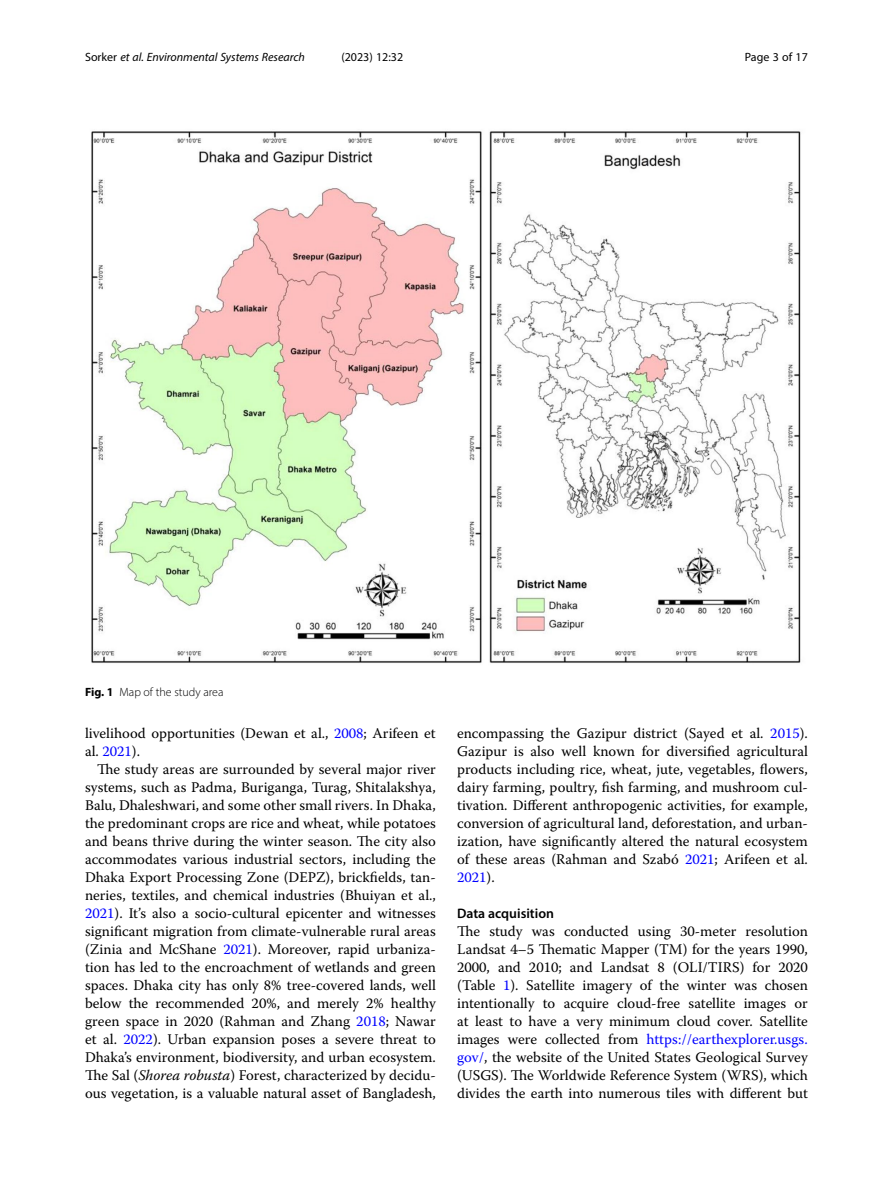
<style>
.page{position:relative;width:893px;height:1191px;background:#fff}
.page>*{position:absolute;margin:0;border:0;box-sizing:border-box;transform-origin:0 0}
.Body_Text_Indent{font:14.7px/18px "Warnock Pro";color:#000;text-align:justify}
.Body_Text{font:14.7px/18px "Warnock Pro";color:#000}
.Head_2{font:600 13.8px "Myriad Pro";color:#000}
.t1{font:italic 12px "Myriad Pro";color:#000}
.Figure_Caption{font:300 12px "Myriad Pro";color:#000}
.t2{font:12px "Myriad Pro";color:#000}
.s1{font-style:normal}
.s2{font-weight:700}
.s3{color:#00f}
.s4{font-style:italic}
</style>
<div class="page">
<img style="left:91px;top:131px;width:710px;height:532px">
<p class="t1" style="left:85px;top:50px;width:221px"><span class="s1">Sorker</span> et al. Environmental Systems Research</p>
<p class="t2" style="left:341px;top:50px;width:63px">(2023) 12:32</p>
<p class="t2" style="left:745px;top:50px;width:65px">Page 3 of 17</p>
<p class="Figure_Caption" style="left:85px;top:684px;width:140px"><span class="s2">Fig. 1</span> Map of the study area</p>
<p class="Body_Text" style="left:85px;top:724px;width:352px">livelihood opportunities (Dewan et al., <span class="s3">2008</span>; Arifeen et al. <span class="s3">2021</span>).</p>
<p class="Body_Text_Indent" style="left:85px;top:760px;width:352px;text-indent:12px">The study areas are surrounded by several major river systems, such as Padma, Buriganga, Turag, Shitalakshya, Balu, Dhaleshwari, and some other small rivers. In Dhaka, the predominant crops are rice and wheat, while potatoes and beans thrive during the winter season. The city also accommodates various industrial sectors, including the Dhaka Export Processing Zone (DEPZ), brickfields, tan&shy;neries, textiles, and chemical industries (Bhuiyan et al., <span class="s3">2021</span>). It’s also a socio-cultural epicenter and witnesses significant migration from climate-vulnerable rural areas (Zinia and McShane <span class="s3">2021</span>). Moreover, rapid urbaniza&shy;tion has led to the encroachment of wetlands and green spaces. Dhaka city has only 8% tree-covered lands, well below the recommended 20%, and merely 2% healthy green space in 2020 (Rahman and Zhang <span class="s3">2018</span>; Nawar et al. <span class="s3">2022</span>). Urban expansion poses a severe threat to Dhaka’s environment, biodiversity, and urban ecosystem.<br>The Sal (<span class="s4">Shorea robusta</span>) Forest, characterized by decidu&shy;ous vegetation, is a valuable natural asset of Bangladesh,</p>
<p class="Body_Text_Indent" style="left:457px;top:724px;width:352px">encompassing the Gazipur district (Sayed et al. <span class="s3">2015</span>).<br>Gazipur is also well known for diversified agricultural products including rice, wheat, jute, vegetables, flowers, dairy farming, poultry, fish farming, and mushroom cul&shy;tivation. Different anthropogenic activities, for example, conversion of agricultural land, deforestation, and urban&shy;ization, have significantly altered the natural ecosystem of these areas (Rahman and Szabó <span class="s3">2021</span>; Arifeen et al.<br><span class="s3">2021</span>).</p>
<p class="Head_2" style="left:457px;top:905px;width:98px">Data acquisition</p>
<p class="Body_Text" style="left:457px;top:922px;width:352px;text-align:justify">The study was conducted using 30-meter resolution Landsat 4–5 Thematic Mapper (TM) for the years 1990, 2000, and 2010; and Landsat 8 (OLI/TIRS) for 2020 (Table <span class="s3">1</span>). Satellite imagery of the winter was chosen intentionally to acquire cloud-free satellite images or at least to have a very minimum cloud cover. Satellite images were collected from <span class="s3">https://earthexplorer.usgs. gov/</span>, the website of the United States Geological Survey (USGS). The Worldwide Reference System (WRS), which divides the earth into numerous tiles with different but</p>
</div>
